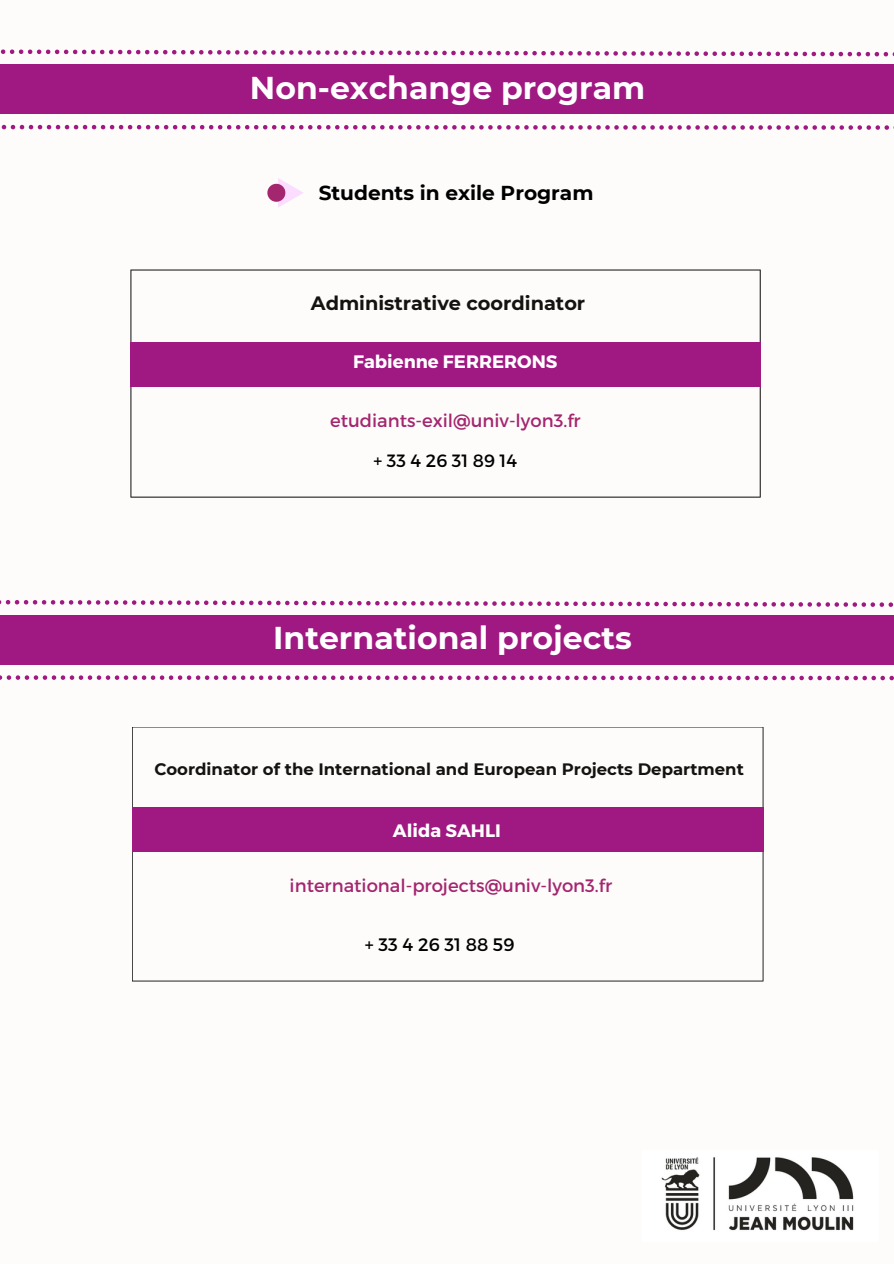
<style>
.page{position:relative;width:894px;height:1264px;background:#fff}
.page>*{position:absolute;margin:0;border:0;box-sizing:border-box;transform-origin:0 0}
.t1{font:700 31.5px "Montserrat";color:#fff}
.t2{font:700 20.1px "Montserrat";color:#000}
.t3{font:700 19.35px "Montserrat";color:#151310}
.t4{font:18px "Montserrat";color:#a4266f}
.t5{font:700 18px "Montserrat";color:#fff}
.t6{font:18px "Montserrat";letter-spacing:.13em;color:#000}
.t7{font:17.85px "Montserrat";letter-spacing:.13em;color:#000}
.t8{font:700 16.5px "Montserrat";color:#151310}
</style>
<div class="page">
<div style="left:0;top:0;width:893px;height:1263px;background:#fdfcfb"></div>
<svg style="left:130px;top:269px;width:630px;height:228px"></svg>
<div style="left:130px;top:342px;width:630px;height:45px;background:#a01881"></div>
<div style="left:0;top:64px;width:893px;height:49px;background:#a01881"></div>
<svg style="left:1px;top:125px;width:888px;height:5px"></svg>
<svg style="left:0;top:49px;width:893px;height:8px"></svg>
<img style="left:661px;top:1157px;width:193px;height:74px">
<svg style="left:132px;top:727px;width:631px;height:254px"></svg>
<div style="left:132px;top:807px;width:631px;height:44px;background:#a01881"></div>
<div style="left:0;top:615px;width:893px;height:49px;background:#a01881"></div>
<svg style="left:0;top:675px;width:893px;height:5px"></svg>
<svg style="left:0;top:600px;width:893px;height:7px"></svg>
<svg style="left:267px;top:178px;width:36px;height:29px"></svg>
<h4 class="t1" style="left:250px;top:68px;width:397px">Non-exchange program</h4>
<h4 class="t2" style="left:318px;top:180px;width:276px">Students in exile Program</h4>
<p class="t3" style="left:311px;top:292px;width:276px">Administrative coordinator</p>
<h3 class="t5" style="left:353px;top:350px;width:206px">Fabienne FERRERONS</h3>
<h2 class="t4" style="left:330px;top:408px;width:252px">etudiants-exil@univ-lyon3.fr</h2>
<h2 class="t7" style="left:373px;top:449px;width:145px">+33426318914</h2>
<h4 class="t1" style="left:273px;top:619px;width:360px">International projects</h4>
<h1 class="t8" style="left:154px;top:758px;width:590px">Coordinator of the International and European Projects Department</h1>
<h3 class="t5" style="left:393px;top:818px;width:109px">Alida SAHLI</h3>
<h4 class="t4" style="left:289px;top:873px;width:324px">international-projects@univ-lyon3.fr</h4>
<h3 class="t6" style="left:365px;top:932px;width:151px">+33426318859</h3>
</div>
